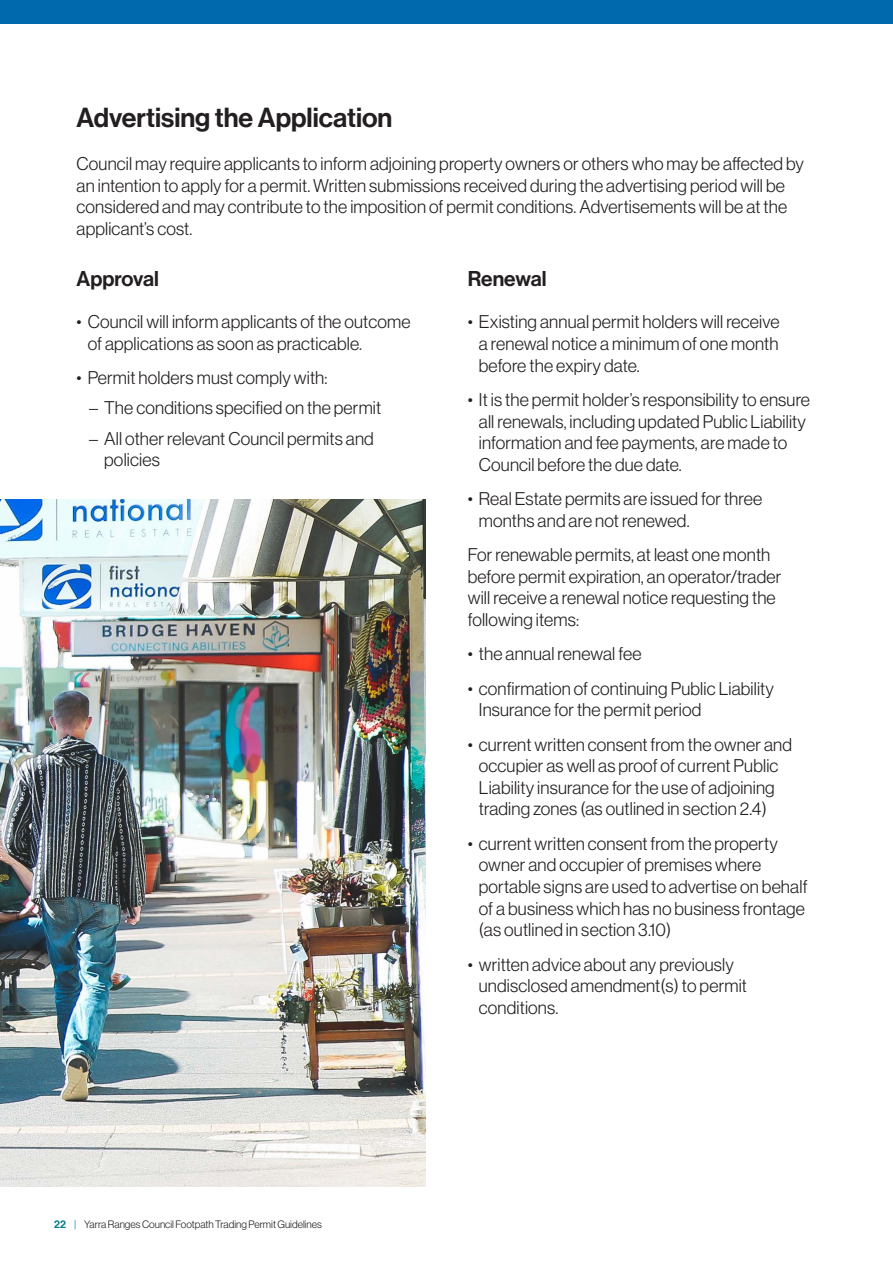
<style>
.page{position:relative;width:893px;height:1263px;background:#fff}
.page>*{position:absolute;margin:0;border:0;box-sizing:border-box;transform-origin:0 0}
.t1{font:27px "N Haas Grotesk DS Pro 65 Md";color:#231f20}
.t2{font:21px "N Haas Grotesk DS Pro 65 Md";color:#231f20}
.t3{font:18px/21.6px "N Haas Grotesk DS Pro 45 Lt";letter-spacing:.01em;color:#231f20}
.t4{font:10.5px "N Haas Grotesk DS Pro 45 Lt";color:#231f20}
.s1{font-family:"N Haas Grotesk DS Pro 65 Md";color:#007c85}
.s2{color:#007c85}
</style>
<div class="page">
<div style="left:0;top:0;width:893px;height:23px;background:#0068ac"></div>
<img style="left:0;top:500px;width:425px;height:686px">
<h1 class="t1" style="left:77px;top:102px;width:317px">Advertising the Application</h1>
<p class="t3" style="left:77px;top:153px;width:729px">Council may require applicants to inform adjoining property owners or others who may be affected by an intention to apply for a permit. Written submissions received during the advertising period will be considered and may contribute to the imposition of permit conditions. Advertisements will be at the applicant’s cost.</p>
<p class="t2" style="left:77px;top:266px;width:84px">Approval</p>
<p class="t3" style="left:88px;top:311px;width:324px;text-indent:-11px">• Council will inform applicants of the outcome of applications as soon as practicable.</p>
<p class="t3" style="left:77px;top:367px;width:253px">• Permit holders must comply with:</p>
<p class="t3" style="left:89px;top:397px;width:293px">– The conditions specified on the permit</p>
<p class="t3" style="left:104px;top:427px;width:271px;text-indent:-15px">– All other relevant Council permits and policies</p>
<p class="t2" style="left:468px;top:266px;width:80px">Renewal</p>
<p class="t3" style="left:479px;top:311px;width:302px;text-align:justify;text-indent:-11px">• Existing annual permit holders will receive a renewal notice a minimum of one month before the expiry date.</p>
<p class="t3" style="left:479px;top:389px;width:333px;text-indent:-11px">• It is the permit holder’s responsibility to ensure all renewals, including updated Public Liability information and fee payments, are made to Council before the due date.</p>
<p class="t3" style="left:479px;top:488px;width:285px;text-indent:-11px">• Real Estate permits are issued for three months and are not renewed.</p>
<p class="t3" style="left:468px;top:544px;width:315px">For renewable permits, at least one month before permit expiration, an operator/trader will receive a renewal notice requesting the following items:</p>
<p class="t3" style="left:468px;top:643px;width:175px">• the annual renewal fee</p>
<p class="t3" style="left:479px;top:677px;width:297px;text-indent:-11px">• confirmation of continuing Public Liability<br>Insurance for the permit period</p>
<p class="t3" style="left:479px;top:733px;width:315px;text-indent:-11px">• current written consent from the owner and occupier as well as proof of current Public Liability insurance for the use of adjoining trading zones (as outlined in section 2.4)</p>
<p class="t3" style="left:479px;top:833px;width:330px;text-indent:-11px">• current written consent from the property owner and occupier of premises where portable signs are used to advertise on behalf of a business which has no business frontage (as outlined in section 3.10)</p>
<p class="t3" style="left:479px;top:953px;width:270px;text-indent:-11px">• written advice about any previously undisclosed amendment(s) to permit conditions.</p>
<p class="t4" style="left:54px;top:1218px;width:269px"><span class="s1">22</span> <span class="s2">|</span> Yarra Ranges Council Footpath Trading Permit Guidelines</p>
</div>
